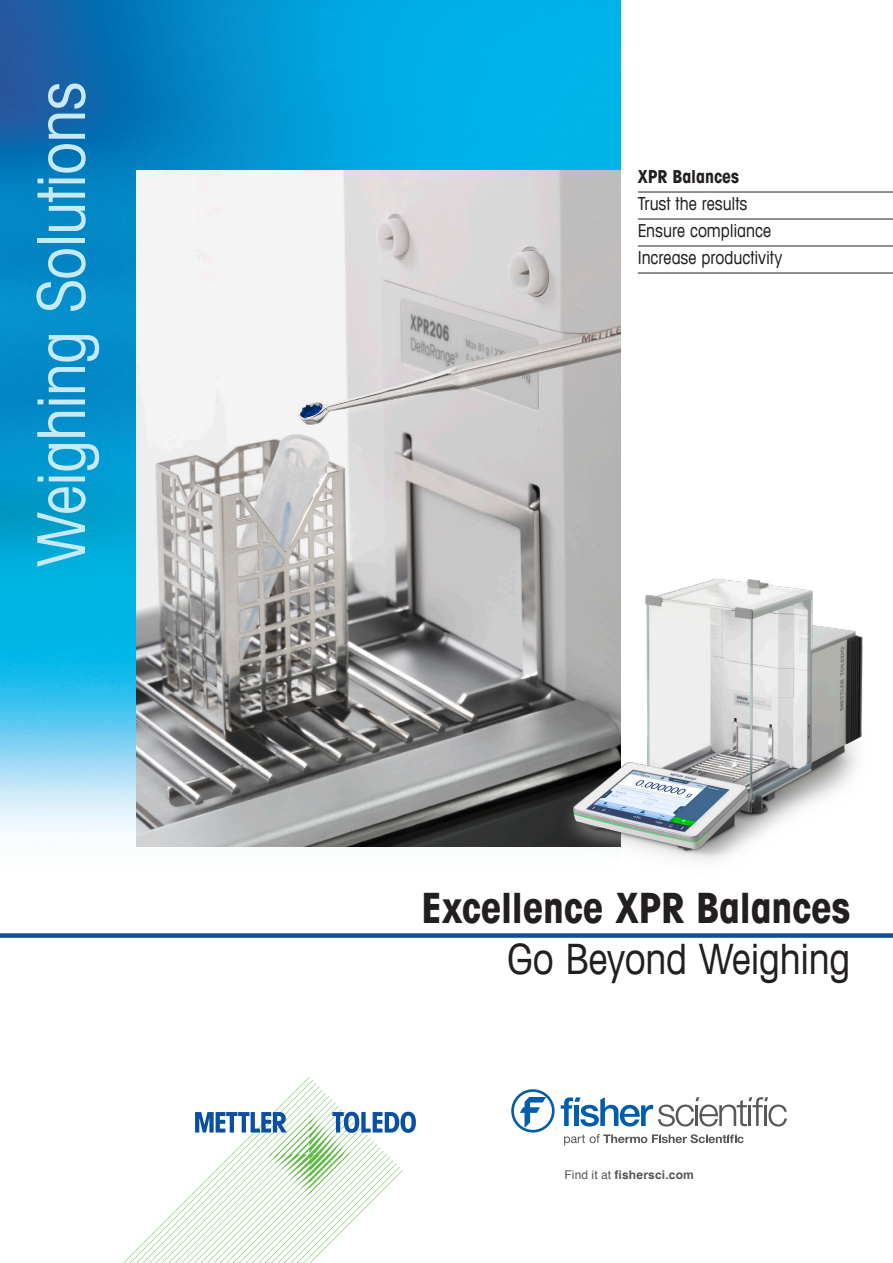
<style>
.page{position:relative;width:893px;height:1263px;background:#fff}
.page>*{position:absolute;margin:0;border:0;box-sizing:border-box;transform-origin:0 0}
._1_Cover_Vertical_Te{font:condensed 66px "Avant Garde Com";letter-spacing:-.015em;color:#c6eafa}
._1_Cover_Title_Bold{font:700 condensed 42px "Avant Garde Com";letter-spacing:-.01em;color:#231f20}
._2_Cover_Title_Book{font:condensed 42px "Avant Garde Com";letter-spacing:-.01em;color:#231f20}
._1_Cover_Index{font:condensed 18px "Avant Garde Com";letter-spacing:-.005em;color:#231f20}
._1_Cover_Index-2{font:700 condensed 18px "Avant Garde Com";letter-spacing:-.005em;color:#231f20}
.Tabellentext{font:700 12px "Helvetica";letter-spacing:.015em;color:#57585a}
.s1{font-weight:400}
</style>
<div class="page">
<img style="left:0;top:0;width:621px;height:847px">
<svg style="left:123px;top:1077px;width:293px;height:186px"></svg>
<div style="left:0;top:933px;width:893px;height:5px;background:#0a4fa2"></div>
<svg style="left:511px;top:1089px;width:44px;height:43px"></svg>
<svg style="left:564px;top:1134px;width:180px;height:11px"></svg>
<svg style="left:561px;top:1097px;width:226px;height:29px"></svg>
<img style="left:136px;top:170px;width:485px;height:676px">
<hr style="left:638px;top:192px;width:255px;height:1px;background:#231f20">
<hr style="left:638px;top:219px;width:255px;height:1px;background:#231f20">
<hr style="left:638px;top:246px;width:255px;height:1px;background:#231f20">
<hr style="left:638px;top:273px;width:255px;height:1px;background:#231f20">
<img style="left:557px;top:562px;width:306px;height:299px">
<p class="_1_Cover_Vertical_Te" style="left:21px;top:567px;width:487px;rotate:-90deg">Weighing Solutions</p>
<p class="_1_Cover_Index-2" style="left:638px;top:165px;width:103px">XPR Balances</p>
<p class="_1_Cover_Index" style="left:638px;top:193px;width:111px">Trust the results</p>
<p class="_1_Cover_Index" style="left:638px;top:220px;width:135px">Ensure compliance</p>
<p class="_1_Cover_Index" style="left:638px;top:247px;width:146px">Increase productivity</p>
<p class="_1_Cover_Title_Bold" style="left:421px;top:881px;width:431px">Excellence XPR Balances</p>
<p class="_2_Cover_Title_Book" style="left:508px;top:933px;width:344px">Go Beyond Weighing</p>
<p class="Tabellentext" style="left:564px;top:1167px;width:131px"><span class="s1">Find it at</span> fishersci.com</p>
</div>
